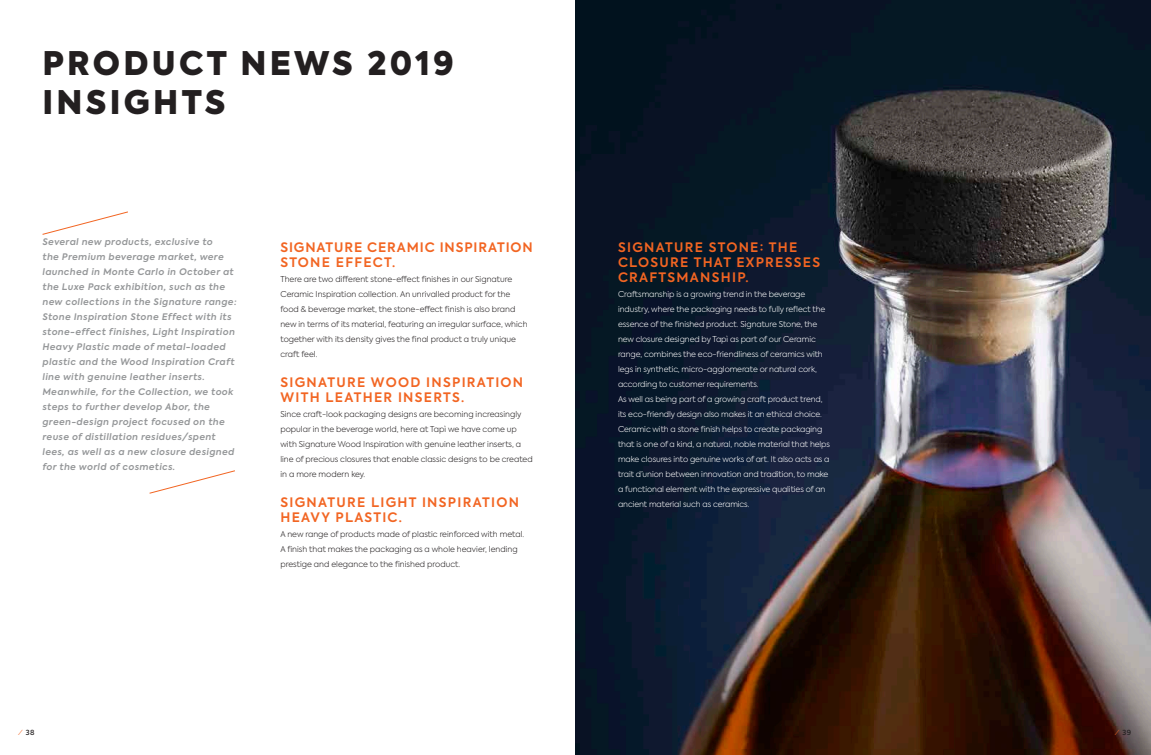
<style>
.page{position:relative;width:1151px;height:755px;background:#fff}
.page>*{position:absolute;margin:0;border:0;box-sizing:border-box;transform-origin:0 0}
.t1{font:900 32.3px "Axiforma";letter-spacing:.1em;color:#231f20}
.t2{font:600 13px/15px "Axiforma";letter-spacing:.1em;color:#f26522}
.t3{font:600 13px/15px "Axiforma";letter-spacing:.07em;color:#f26522}
.t4{font:italic 600 9px/15px "Axiforma";letter-spacing:.05em;color:#949698}
.t5{font:300 8px/15px "Axiforma";letter-spacing:-.01em;color:#fff}
.t6{font:300 8px/15px "Axiforma";color:#231f20}
.t7{font:500 7px "Axiforma";color:#231f20}
.s1{font-weight:400;color:#f26522}
</style>
<div class="page">
<img style="left:575px;top:0;width:576px;height:754px">
<svg style="left:42px;top:211px;width:86px;height:24px"></svg>
<svg style="left:149px;top:470px;width:86px;height:23px"></svg>
<h1 class="t1" style="left:43px;top:40px;width:52px">PROD</h1>
<h1 class="t1" style="left:152px;top:40px;width:117px">UCT NEWS</h1>
<h1 class="t1" style="left:367px;top:40px;width:88px">2019</h1>
<h1 class="t1" style="left:43px;top:79px;width:24px">INSIGHTS</h1>
<p class="t4" style="left:43px;top:234px;width:195px">Several new products, exclusive to<br>the Premium beverage market, were launched in Monte Carlo in October at the Luxe Pack exhibition, such as the new collections in the Signature range:<br>Stone Inspiration Stone Effect with its stone-effect finishes, Light Inspiration Heavy Plastic made of metal-loaded plastic and the Wood Inspiration Craft line with genuine leather inserts.<br>Meanwhile, for the Collection, we took steps to further develop Abor, the green-design project focused on the reuse of distillation residues/spent lees, as well as a new closure designed for the world of cosmetics.</p>
<h2 class="t3" style="left:280px;top:239px;width:254px">SIGNATURE CERAM IC I NSPIRATION<br>STONE EFFECT.</h2>
<p class="t6" style="left:280px;top:271px;width:249px">There are two different stone-effect finishes in our Signature Ceramic Inspiration collection. An unrivalled product for the food &amp; beverage market, the stone-effect finish is also brand new in terms of its material, featuring an irregular surface, which together with its density gives the final product a truly unique craft feel.</p>
<h2 class="t2" style="left:280px;top:374px;width:244px">SIGNATURE WOOD I NSPIRATION<br>WITH LEATHER INSERTS.</h2>
<p class="t6" style="left:280px;top:406px;width:254px">Since craft-look packaging designs are becoming increasingly popular in the beverage world, here at Tapì we have come up with Signature Wood Inspiration with genuine leather inserts, a line of precious closures that enable classic designs to be created in a more modern key.</p>
<h2 class="t2" style="left:280px;top:494px;width:240px">SIGNATURE LIGHT I NSPIRATION<br>H EAVY PLASTIC.</h2>
<p class="t6" style="left:280px;top:526px;width:245px">A new range of products made of plastic reinforced with metal.<br>A finish that makes the packaging as a whole heavier, lending prestige and elegance to the finished product.</p>
<h2 class="t2" style="left:618px;top:239px;width:204px">SIGNATURE STONE: THE<br>CLOSURE THAT EXPRESSES<br>CRAFTSMANSHIP.</h2>
<p class="t5" style="left:618px;top:286px;width:214px">Craftsmanship is a growing trend in the beverage industry, where the packaging needs to fully reflect the essence of the finished product. Signature Stone, the new closure designed by Tapì as part of our Ceramic range, combines the eco-friendliness of ceramics with legs in synthetic, micro-agglomerate or natural cork, according to customer requirements.<br>As well as being part of a growing craft product trend, its eco-friendly design also makes it an ethical choice.<br>Ceramic with a stone finish helps to create packaging that is one of a kind, a natural, noble material that helps make closures into genuine works of art. It also acts as a trait d’union between innovation and tradition, to make a functional element with the expressive qualities of an ancient material such as ceramics.</p>
<p class="t7" style="left:20px;top:727px;width:16px"><span class="s1">⁄</span> 38</p>
<p class="t7" style="left:1116px;top:727px;width:16px"><span class="s1">⁄</span> 39</p>
</div>
